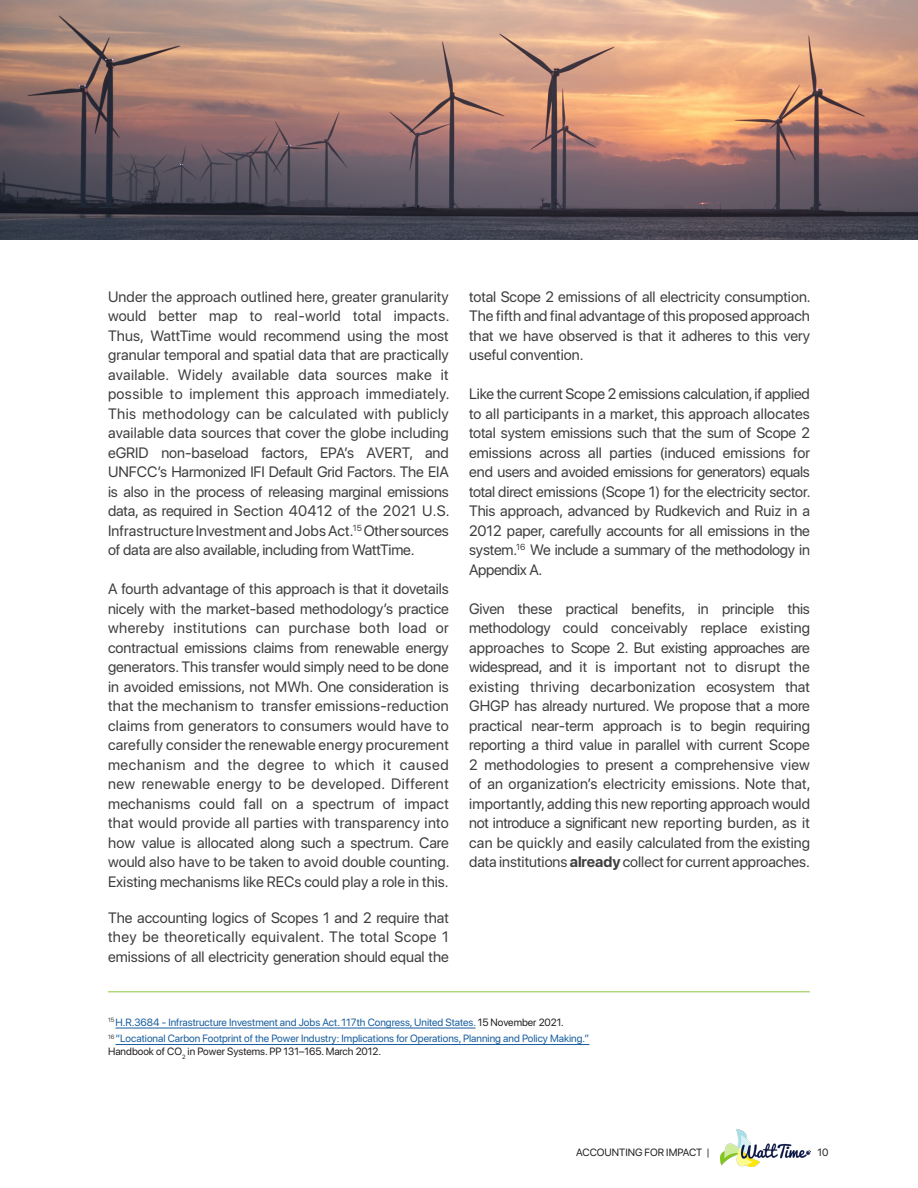
<style>
.page{position:relative;width:918px;height:1188px;background:#fff}
.page>*{position:absolute;margin:0;border:0;box-sizing:border-box;transform-origin:0 0}
.t1{font:15px/19.5px "SF Pro Display";color:#3e3e3f;text-align:justify}
.t2{font:10.5px "SF Pro Display";color:#175d9e}
.t3{font:10.5px "SF Pro Display";color:#231f20}
.s1{font-weight:700}
.s2{color:#231f20}
</style>
<div class="page">
<img style="left:720px;top:1130px;width:90px;height:36px">
<hr style="left:115px;top:1028px;width:361px;height:1px;background:#175d9e">
<hr style="left:116px;top:1044px;width:473px;height:1px;background:#175d9e">
<hr style="left:108px;top:991px;width:702px;height:1px;background:#8ec741">
<img style="left:0;top:0;width:918px;height:240px">
<p class="t1" style="left:108px;top:286px;width:343px">Under the approach outlined here, greater granularity would better map to real-world total impacts.<br>Thus, WattTime would recommend using the most granular temporal and spatial data that are practically available. Widely available data sources make it possible to implement this approach immediately.<br>This methodology can be calculated with publicly available data sources that cover the globe including eGRID non-baseload factors, EPA’s AVERT, and UNFCC’s Harmonized IFI Default Grid Factors. The EIA is also in the process of releasing marginal emissions data, as required in Section 40412 of the 2021 U.S.<br>Infrastructure Investment and Jobs Act.<sup>15</sup> Other sources of data are also available, including from WattTime.</p>
<p class="t1" style="left:108px;top:578px;width:343px">A fourth advantage of this approach is that it dovetails nicely with the market-based methodology’s practice whereby institutions can purchase both load or contractual emissions claims from renewable energy generators. This transfer would simply need to be done in avoided emissions, not MWh. One consideration is that the mechanism to transfer emissions-reduction claims from generators to consumers would have to carefully consider the renewable energy procurement mechanism and the degree to which it caused new renewable energy to be developed. Different mechanisms could fall on a spectrum of impact that would provide all parties with transparency into how value is allocated along such a spectrum. Care would also have to be taken to avoid double counting.<br>Existing mechanisms like RECs could play a role in this.</p>
<p class="t1" style="left:108px;top:907px;width:342px">The accounting logics of Scopes 1 and 2 require that they be theoretically equivalent. The total Scope 1 emissions of all electricity generation should equal the</p>
<p class="t1" style="left:469px;top:286px;width:343px">total Scope 2 emissions of all electricity consumption.<br>The fifth and final advantage of this proposed approach that we have observed is that it adheres to this very useful convention.</p>
<p class="t1" style="left:469px;top:383px;width:343px">Like the current Scope 2 emissions calculation, if applied to all participants in a market, this approach allocates total system emissions such that the sum of Scope 2 emissions across all parties (induced emissions for end users and avoided emissions for generators) equals total direct emissions (Scope 1) for the electricity sector.<br>This approach, advanced by Rudkevich and Ruiz in a 2012 paper, carefully accounts for all emissions in the system.<sup>16</sup> We include a summary of the methodology in Appendix A.</p>
<p class="t1" style="left:469px;top:598px;width:343px">Given these practical benefits, in principle this methodology could conceivably replace existing approaches to Scope 2. But existing approaches are widespread, and it is important not to disrupt the existing thriving decarbonization ecosystem that GHGP has already nurtured. We propose that a more practical near-term approach is to begin requiring reporting a third value in parallel with current Scope 2 methodologies to present a comprehensive view of an organization’s electricity emissions. Note that, importantly, adding this new reporting approach would not introduce a significant new reporting burden, as it can be quickly and easily calculated from the existing data institutions <span class="s1">already</span> collect for current approaches.</p>
<p class="t2" style="left:108px;top:1015px;width:457px"><sup>15</sup> H.R.3684 - Infrastructure Investment and Jobs Act. 117th Congress, United States. <span class="s2">15 November 2021.</span></p>
<p class="t2" style="left:108px;top:1031px;width:483px"><sup>16</sup> “Locational Carbon Footprint of the Power Industry: Implications for Operations, Planning and Policy Making.”</p>
<p class="t3" style="left:108px;top:1044px;width:274px">Handbook of CO<sub>2</sub> in Power Systems. PP 131–165. March 2012.</p>
<p class="t3" style="left:576px;top:1145px;width:135px">ACCOUNTING FOR IMPACT |</p>
<p class="t3" style="left:818px;top:1145px;width:13px">10</p>
</div>
